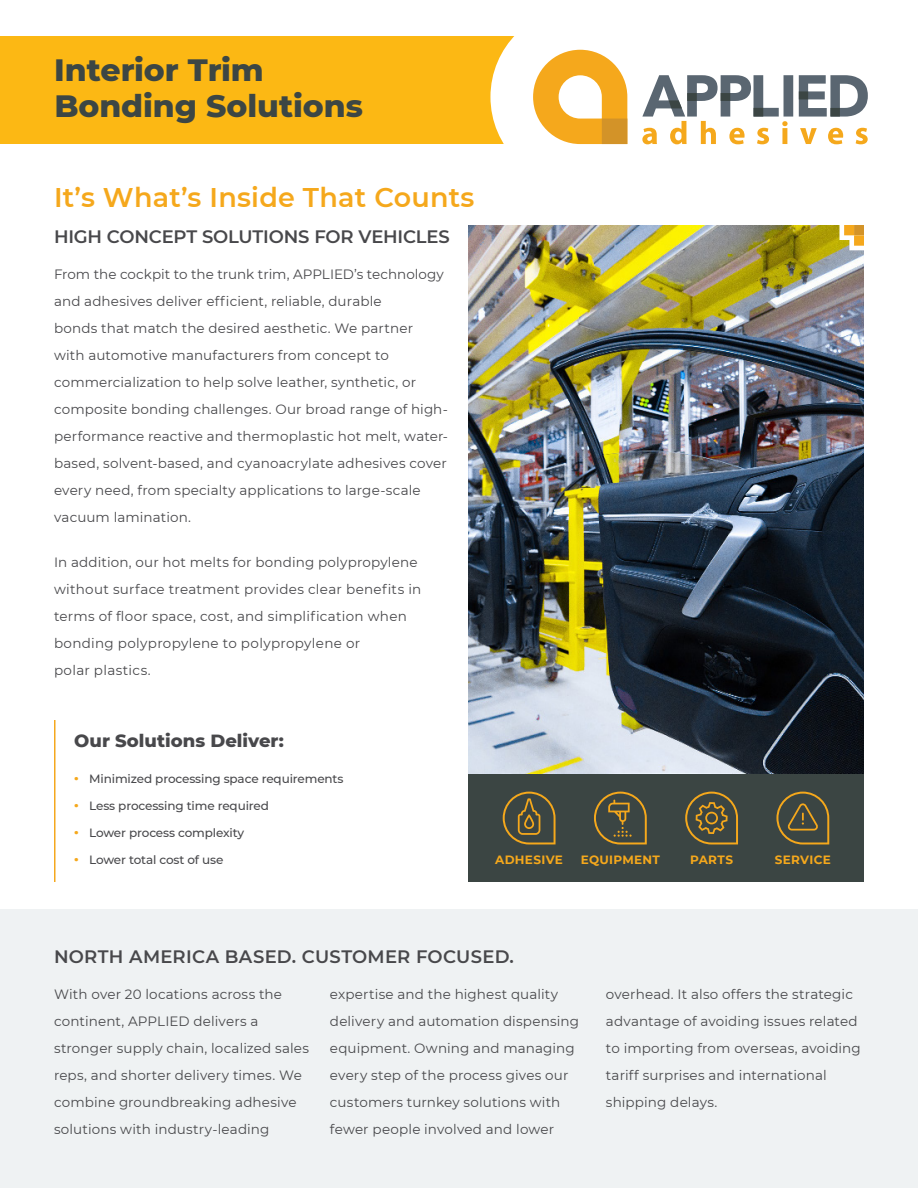
<style>
.page{position:relative;width:918px;height:1188px;background:#fff}
.page>*{position:absolute;margin:0;border:0;box-sizing:border-box;transform-origin:0 0}
.Document_Title{font:800 31.5px/36px "Montserrat";letter-spacing:-.005em;color:#3c4644}
.Headline{font:600 27px "Montserrat";letter-spacing:.01em;color:#f5a81c}
.Subhead{font:600 18px "Montserrat";color:#48484b}
.Subhead-2{font:800 18px "Montserrat";color:#48484b}
.Body_Copy_-_Reg{font:13.5px/27px "Montserrat";letter-spacing:.01em;color:#48484b}
.t1{font:500 12px "Montserrat";letter-spacing:-.01em;color:#48484b}
.Feature_Info{font:700 12px "Montserrat";letter-spacing:.025em;color:#f5a81c}
.s1{font-weight:800;color:#f5a81c}
</style>
<div class="page">
<div style="left:0;top:36px;width:918px;height:108px;background:#fcb814"></div>
<div style="left:580px;top:7px;width:338px;height:155px;background:#fff"></div>
<svg style="left:490px;top:36px;width:378px;height:109px"></svg>
<hr style="left:54px;top:720px;width:2px;height:162px;background:#f5a81e">
<div style="left:0;top:909px;width:918px;height:279px;background:#eff2f3"></div>
<img style="left:468px;top:225px;width:396px;height:549px">
<div style="left:468px;top:774px;width:396px;height:108px;background:#3b4543"></div>
<svg style="left:503px;top:792px;width:53px;height:52px"></svg>
<svg style="left:685px;top:792px;width:53px;height:52px"></svg>
<svg style="left:776px;top:792px;width:53px;height:52px"></svg>
<svg style="left:594px;top:792px;width:53px;height:52px"></svg>
<svg style="left:839px;top:225px;width:25px;height:25px"></svg>
<div style="left:854px;top:225px;width:10px;height:10px;background:#d39328"></div>
<div style="left:854px;top:235px;width:10px;height:11px;background:#f5a81c"></div>
<div style="left:844px;top:225px;width:10px;height:10px;background:#f5a81c"></div>
<p class="Document_Title" style="left:54px;top:50px;width:310px">Interior Trim<br>Bonding Solutions</p>
<p class="Headline" style="left:54px;top:178px;width:422px">It’s What’s Inside That Counts</p>
<p class="Subhead" style="left:54px;top:224px;width:397px">HIGH CONCEPT SOLUTIONS FOR VEHICLES</p>
<p class="Body_Copy_-_Reg" style="left:54px;top:260px;width:396px">From the cockpit to the trunk trim, APPLIED’s technology and adhesives deliver efficient, reliable, durable<br>bonds that match the desired aesthetic. We partner<br>with automotive manufacturers from concept to commercialization to help solve leather, synthetic, or composite bonding challenges. Our broad range of high&shy;performance reactive and thermoplastic hot melt, water&shy;based, solvent-based, and cyanoacrylate adhesives cover every need, from specialty applications to large-scale vacuum lamination.</p>
<p class="Body_Copy_-_Reg" style="left:54px;top:548px;width:369px">In addition, our hot melts for bonding polypropylene without surface treatment provides clear benefits in terms of floor space, cost, and simplification when bonding polypropylene to polypropylene or<br>polar plastics.</p>
<p class="Subhead-2" style="left:74px;top:727px;width:211px">Our Solutions Deliver:</p>
<p class="t1" style="left:74px;top:770px;width:271px"><span class="s1">•</span> Minimized processing space requirements</p>
<p class="t1" style="left:74px;top:797px;width:196px"><span class="s1">•</span> Less processing time required</p>
<p class="t1" style="left:74px;top:824px;width:172px"><span class="s1">•</span> Lower process complexity</p>
<p class="t1" style="left:74px;top:851px;width:151px"><span class="s1">•</span> Lower total cost of use</p>
<p class="Feature_Info" style="left:495px;top:851px;width:69px">ADHESIVE</p>
<p class="Feature_Info" style="left:581px;top:851px;width:81px">EQUIPMENT</p>
<p class="Feature_Info" style="left:690px;top:851px;width:44px">PARTS</p>
<p class="Feature_Info" style="left:775px;top:851px;width:58px">SERVICE</p>
<p class="Subhead" style="left:54px;top:944px;width:461px">NORTH AMERICA BASED. CUSTOMER FOCUSED.</p>
<p class="Body_Copy_-_Reg" style="left:54px;top:980px;width:257px">With over 20 locations across the continent, APPLIED delivers a stronger supply chain, localized sales reps, and shorter delivery times. We combine groundbreaking adhesive solutions with industry-leading</p>
<p class="Body_Copy_-_Reg" style="left:330px;top:980px;width:251px">expertise and the highest quality delivery and automation dispensing equipment. Owning and managing every step of the process gives our customers turnkey solutions with fewer people involved and lower</p>
<p class="Body_Copy_-_Reg" style="left:606px;top:980px;width:256px">overhead. It also offers the strategic advantage of avoiding issues related to importing from overseas, avoiding tariff surprises and international shipping delays.</p>
</div>
